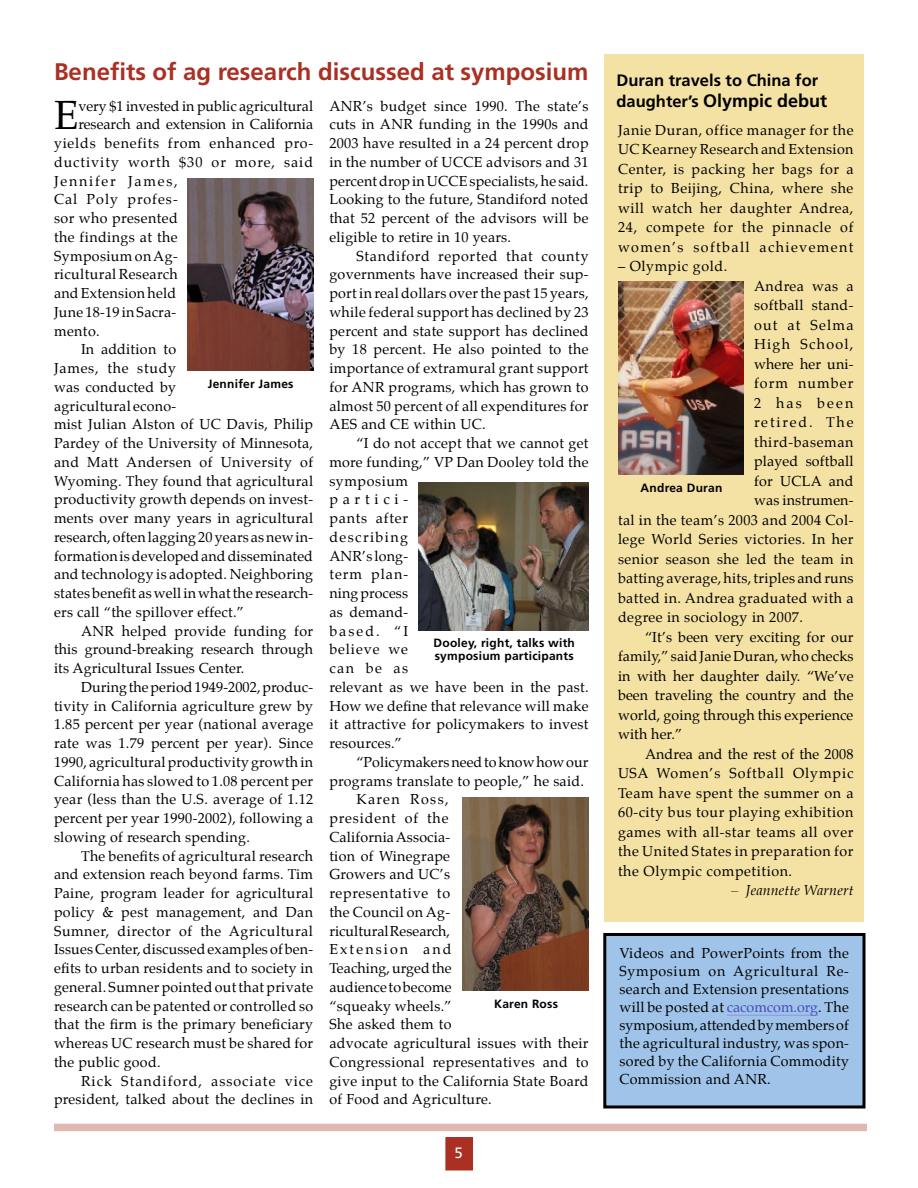
<style>
.page{position:relative;width:918px;height:1188px;background:#fff}
.page>*{position:absolute;margin:0;border:0;box-sizing:border-box;transform-origin:0 0}
.BodyTXT1{font:40.05px "Palatino";color:#000}
.Hed16{font:700 24px "Frutiger";color:#a93023}
.Hed14{font:700 18px "Frutiger";color:#000}
.Hed14-2{font:700 16.5px "Frutiger";color:#000}
.t1{font:15px "Frutiger";color:#fff}
.BodyTXT2{font:14.25px/18.8px "Palatino";letter-spacing:.02em;color:#000;text-align:justify}
.BodyTXT1-2{font:14.25px/18px "Palatino";letter-spacing:.03em;color:#000;text-align:justify}
.BodyTXT1-3{font:14.25px "Palatino";color:#000}
.BodyTXT1-4{font:14.25px "Palatino";letter-spacing:.055em;color:#000}
.BodyTXT1-5{font:14.25px "Palatino";letter-spacing:.07em;color:#000}
.BodyTXT1-6{font:14.25px "Palatino";letter-spacing:.125em;color:#000}
.BodyTXT1-7{font:14.25px "Palatino";letter-spacing:.01em;color:#000}
.BodyTXT2-2{font:italic 14.25px "Palatino";letter-spacing:.01em;color:#000}
.BodyTXT1-8{font:14.25px "Palatino";letter-spacing:.075em;color:#000}
.BodyTXT1-9{font:14.25px "Palatino";letter-spacing:.09em;color:#000}
.BodyTXT1-10{font:14.25px "Palatino";letter-spacing:.085em;color:#000}
.BodyTXT1-11{font:14.25px "Palatino";letter-spacing:.08em;color:#000}
.t2{font:700 12px/13.5px "Frutiger";letter-spacing:.02em;color:#000}
.s1{font-size:16.5px}
.s2{color:#484bba}
</style>
<div class="page">
<div style="left:446px;top:1138px;width:26px;height:32px;background:#a93023"></div>
<div style="left:446px;top:1137px;width:27px;height:33px;border:1px solid #a93023"></div>
<div style="left:54px;top:1124px;width:813px;height:7px;background:#e1b7b2"></div>
<div style="left:605px;top:934px;width:259px;height:173px;background:#a0c4e9"></div>
<div style="left:603px;top:933px;width:262px;height:176px;border:3px solid #000"></div>
<img style="left:187px;top:178px;width:126px;height:193px">
<img style="left:463px;top:798px;width:126px;height:192px">
<div style="left:605px;top:54px;width:259px;height:868px;background:#f4e1a4"></div>
<img style="left:618px;top:282px;width:126px;height:192px">
<img style="left:418px;top:483px;width:171px;height:148px">
<hr style="left:727px;top:1015px;width:91px;height:1px;background:#9193d6">
<p class="Hed16" style="left:54px;top:58px;width:536px">Benefits of ag research discussed at symposium</p>
<p class="BodyTXT2" style="left:329px;top:96px;width:261px">ANR’s budget since 1990. The state’s cuts in ANR funding in the 1990s and 2003 have resulted in a 24 percent drop in the number of UCCE advisors and 31 percent drop in UCCE specialists, he said.<br>Looking to the future, Standiford noted that 52 percent of the advisors will be eligible to retire in 10 years.</p>
<p class="BodyTXT2" style="left:329px;top:246px;width:261px;text-indent:27px">Standiford reported that county governments have increased their sup&shy;port in real dollars over the past 15 years, while federal support has declined by 23 percent and state support has declined by 18 percent. He also pointed to the importance of extramural grant support for ANR programs, which has grown to almost 50 percent of all expenditures for AES and CE within UC.</p>
<p class="BodyTXT2" style="left:329px;top:434px;width:261px;text-align:left;text-indent:27px">“I do not accept that we cannot get more funding,” VP Dan Dooley told the symposium<br>partici-<br>pants after<br>describing<br>ANR’s long-<br>term plan-<br>ning process<br>as demand-<br>based. “I<br>believe we<br>can be as<br>relevant as we have been in the past.<br>How we define that relevance will make it attractive for policymakers to invest resources.”</p>
<p class="BodyTXT2" style="left:329px;top:753px;width:261px;text-indent:27px">“Policymakers need to know how our programs translate to people,” he said.</p>
<p class="BodyTXT2" style="left:329px;top:790px;width:261px;text-align:left;text-indent:27px">Karen Ross,<br>president of the<br>California Associa-<br>tion of Winegrape<br>Growers and UC’s<br>representative to<br>the Council on Ag-<br>ricultural Research,<br>Extension and<br>Teaching, urged the<br>audience to become<br>“squeaky wheels.”<br>She asked them to<br>advocate agricultural issues with their<br>Congressional representatives and to give input to the California State Board of Food and Agriculture.</p>
<p class="BodyTXT1" style="left:54px;top:82px;width:26px">E</p>
<p class="BodyTXT1-3" style="left:78px;top:94px;width:236px">very $1 invested in public agricultural</p>
<p class="BodyTXT1-3" style="left:78px;top:113px;width:236px">research and extension in California</p>
<p class="BodyTXT1-4" style="left:54px;top:132px;width:261px">yields benefits from enhanced pro-</p>
<p class="BodyTXT1-5" style="left:54px;top:150px;width:261px">ductivity worth $30 or more, said</p>
<p class="BodyTXT1-6" style="left:54px;top:169px;width:125px">Jennifer James,</p>
<p class="BodyTXT1-8" style="left:54px;top:188px;width:125px">Cal Poly profes-</p>
<p class="BodyTXT1-2" style="left:54px;top:209px;width:125px">sor who presented</p>
<p class="BodyTXT1-2" style="left:54px;top:228px;width:125px">the findings at the</p>
<p class="BodyTXT1-2" style="left:54px;top:247px;width:125px">Symposium on Ag-</p>
<p class="BodyTXT1-2" style="left:54px;top:266px;width:125px">ricultural Research</p>
<p class="BodyTXT1-2" style="left:54px;top:284px;width:124px">and Extension held</p>
<p class="BodyTXT1-2" style="left:54px;top:303px;width:124px">June 18-19 in Sacra-</p>
<p class="BodyTXT1-2" style="left:54px;top:322px;width:47px">mento.</p>
<p class="BodyTXT2" style="left:54px;top:340px;width:261px;text-align:left;text-indent:27px">In addition to<br>James, the study<br>was conducted by<br>agricultural econo-<br>mist Julian Alston of UC Davis, Philip Pardey of the University of Minnesota, and Matt Andersen of University of Wyoming. They found that agricultural productivity growth depends on invest&shy;ments over many years in agricultural research, often lagging 20 years as new in&shy;formation is developed and disseminated and technology is adopted. Neighboring states benefit as well in what the research&shy;ers call “the spillover effect.”</p>
<p class="BodyTXT2" style="left:54px;top:621px;width:261px;text-indent:27px">ANR helped provide funding for this ground-breaking research through its Agricultural Issues Center.</p>
<p class="BodyTXT2" style="left:54px;top:678px;width:261px;text-indent:27px">During the period 1949-2002, produc&shy;tivity in California agriculture grew by 1.85 percent per year (national average rate was 1.79 percent per year). Since 1990, agricultural productivity growth in California has slowed to 1.08 percent per year (less than the U.S. average of 1.12 percent per year 1990-2002), following a slowing of research spending.</p>
<p class="BodyTXT2" style="left:54px;top:846px;width:261px;text-indent:27px">The benefits of agricultural research and extension reach beyond farms. Tim Paine, program leader for agricultural policy &amp; pest management, and Dan Sumner, director of the Agricultural Issues Center, discussed examples of ben&shy;efits to urban residents and to society in general. Sumner pointed out that private research can be patented or controlled so that the firm is the primary beneficiary whereas UC research must be shared for the public good.</p>
<p class="BodyTXT2" style="left:54px;top:1071px;width:261px;text-align:right">Rick Standiford, associate vice president, talked about the declines in</p>
<p class="t2" style="left:208px;top:377px;width:87px">Jennifer James</p>
<p class="t2" style="left:434px;top:636px;width:143px">Dooley, right, talks with symposium participants</p>
<p class="t2" style="left:494px;top:997px;width:65px">Karen Ross</p>
<p class="t1" style="left:454px;top:1144px;width:10px">5</p>
<p class="Hed14-2" style="left:616px;top:71px;width:203px">Duran travels to China for</p>
<p class="Hed14" style="left:616px;top:91px;width:212px"><span class="s1">daughter’s</span> Olympic debut</p>
<p class="BodyTXT1-2" style="left:618px;top:120px;width:237px;line-height:19.5px">Janie Duran, office manager for the UC Kearney Research and Extension Center, is packing her bags for a trip to Beijing, China, where she will watch her daughter Andrea, 24, compete for the pinnacle of women’s softball achievement</p>
<p class="BodyTXT1-2" style="left:618px;top:257px;width:111px">– Olympic gold.</p>
<p class="BodyTXT1-2" style="left:754px;top:277px;width:101px">Andrea was a</p>
<p class="BodyTXT1-2" style="left:754px;top:296px;width:101px">softball stand-</p>
<p class="BodyTXT1-10" style="left:754px;top:313px;width:101px">out at Selma</p>
<p class="BodyTXT1-9" style="left:754px;top:333px;width:101px">High School,</p>
<p class="BodyTXT1-7" style="left:754px;top:352px;width:101px">where her uni-</p>
<p class="BodyTXT1-11" style="left:754px;top:372px;width:101px">form number</p>
<p class="BodyTXT1-2" style="left:754px;top:394px;width:101px">2 has been</p>
<p class="BodyTXT1-6" style="left:754px;top:411px;width:101px">retired. The</p>
<p class="BodyTXT1-2" style="left:754px;top:433px;width:101px">third-baseman</p>
<p class="BodyTXT1-2" style="left:754px;top:452px;width:101px">played softball</p>
<p class="BodyTXT1-2" style="left:754px;top:472px;width:101px">for UCLA and</p>
<p class="BodyTXT1-7" style="left:754px;top:489px;width:101px">was instrumen-</p>
<p class="BodyTXT1-2" style="left:618px;top:511px;width:237px">tal in the team’s 2003 and 2004 Col-</p>
<p class="BodyTXT1-2" style="left:618px;top:530px;width:237px">lege World Series victories. In her</p>
<p class="BodyTXT1-2" style="left:618px;top:550px;width:237px">senior season she led the team in</p>
<p class="BodyTXT1-2" style="left:618px;top:569px;width:237px">batting average, hits, triples and runs</p>
<p class="BodyTXT1-2" style="left:618px;top:589px;width:237px">batted in. Andrea graduated with a</p>
<p class="BodyTXT1-2" style="left:618px;top:608px;width:187px">degree in sociology in 2007.</p>
<p class="BodyTXT2" style="left:618px;top:627px;width:237px;line-height:19.5px;text-indent:27px">“It’s been very exciting for our family,” said Janie Duran, who checks in with her daughter daily. “We’ve been traveling the country and the world, going through this experience with her.”</p>
<p class="BodyTXT2" style="left:618px;top:744px;width:237px;line-height:19.5px;text-indent:27px">Andrea and the rest of the 2008<br>USA Women’s Softball Olympic Team have spent the summer on a 60-city bus tour playing exhibition games with all-star teams all over the United States in preparation for the Olympic competition.</p>
<p class="BodyTXT2-2" style="left:731px;top:879px;width:124px">– Jeannette Warnert</p>
<p class="t2" style="left:641px;top:481px;width:83px">Andrea Duran</p>
<p class="BodyTXT1-2" style="left:619px;top:944px;width:231px">Videos and PowerPoints from the Symposium on Agricultural Re&shy;search and Extension presentations will be posted at <span class="s2">cacomcom.org</span>. The symposium, attended by members of the agricultural industry, was spon&shy;sored by the California Commodity Commission and ANR.</p>
</div>
